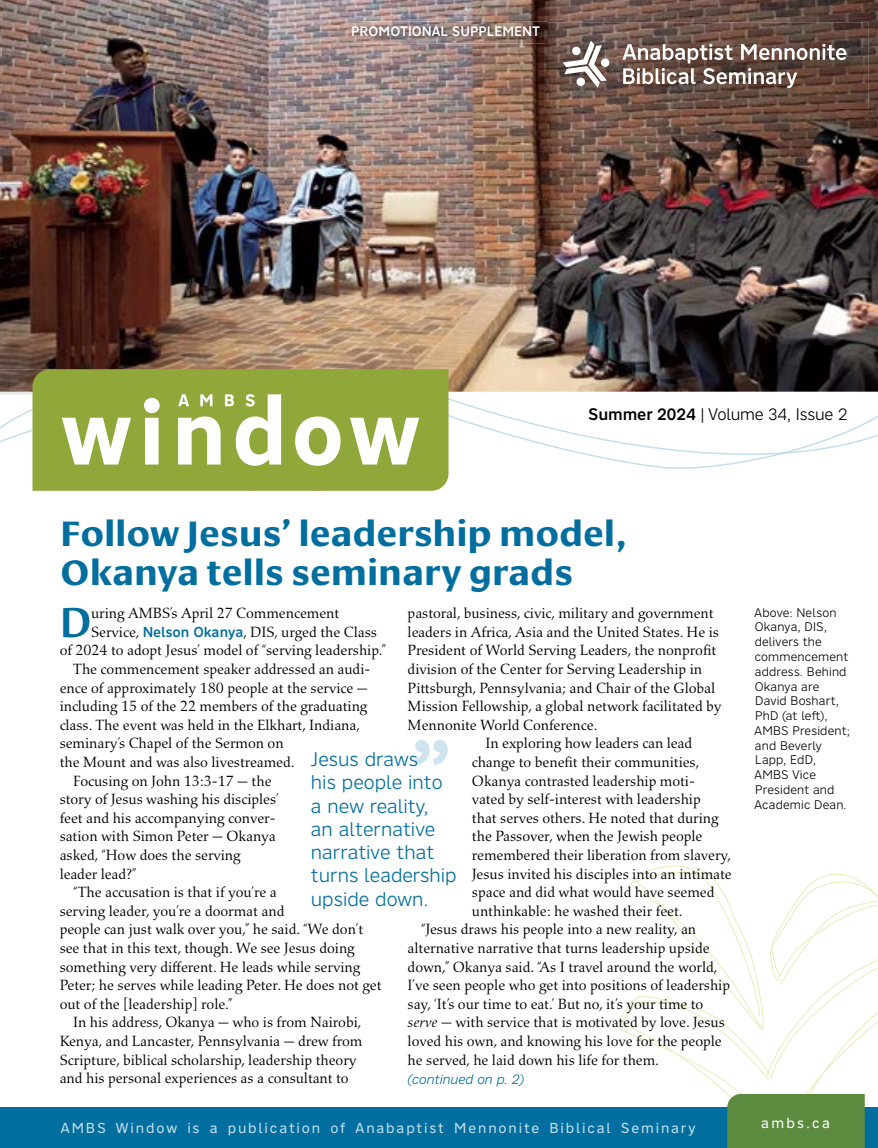
<style>
.page{position:relative;width:878px;height:1148px;background:#fff}
.page>*{position:absolute;margin:0;border:0;box-sizing:border-box;transform-origin:0 0}
.t1{font:500 90px "Nort";color:#cfe4ef}
.t2{font:500 42.45px "Cora";color:#006e9f}
.t3{font:700 36px/39px "Cora";letter-spacing:-.005em;color:#006e9f}
.t4{font:300 19.5px/23.2px "Nort";color:#006e9f}
.t5{font:300 16.5px "Nort";letter-spacing:-.01em;color:#000}
.t6{font:15px "Aldus Nova Pro";letter-spacing:-.005em;color:#000}
.t7{font:15px "Aldus Nova Pro";letter-spacing:-.005em;color:#000;scale:.9 1}
.t8{font:14.25px "Nort";letter-spacing:.125em;color:#c3dfeb}
.t9{font:14.25px "Nort";letter-spacing:.155em;color:#fff}
.t10{font:500 13.5px "Nort";color:#fff}
.t11{font:italic 300 13.5px "Nort";letter-spacing:-.005em;color:#006e9f}
.t12{font:300 12.3px/14.7px "Nort";letter-spacing:.015em;color:#000}
.s1{font-weight:500}
.s2{font-style:italic}
.s3{font-family:"Nort";font-weight:500;font-size:14.25px;color:#006e9f}
</style>
<div class="page">
<img style="left:0;top:0;width:878px;height:392px">
<img style="left:0;top:369px;width:32px;height:23px">
<div style="left:0;top:1107px;width:878px;height:41px;background:#006e9f"></div>
<svg style="left:448px;top:398px;width:430px;height:71px"></svg>
<img style="left:348px;top:21px;width:199px;height:22px">
<div style="left:32px;top:369px;width:416px;height:122px;background:#90a73a"></div>
<img style="left:544px;top:22px;width:324px;height:87px">
<img style="left:544px;top:22px;width:3px;height:21px">
<svg style="left:562px;top:41px;width:45px;height:47px"></svg>
<svg style="left:600px;top:58px;width:9px;height:9px"></svg>
<svg style="left:622px;top:44px;width:224px;height:44px"></svg>
<svg style="left:295px;top:416px;width:45px;height:74px"></svg>
<svg style="left:350px;top:418px;width:69px;height:71px"></svg>
<svg style="left:0;top:392px;width:281px;height:98px"></svg>
<svg style="left:617px;top:865px;width:261px;height:283px"></svg>
<p class="t10" style="left:351px;top:22px;width:190px">PROMOTIONAL SUPPLEMENT</p>
<p class="t5" style="left:588px;top:403px;width:261px"><span class="s1">Summer 2024</span> | Volume 34, Issue 2</p>
<h3 class="t3" style="left:60px;top:515px;width:569px">Follow Jesus’ leadership model,<br>Okanya tells seminary grads</h3>
<p class="t6" style="left:407px;top:604px;width:307px">pastoral, business, civic, military and government</p>
<p class="t6" style="left:407px;top:622px;width:313px">leaders in Africa, Asia and the United States. He is</p>
<p class="t6" style="left:407px;top:641px;width:310px">President of World Serving Leaders, the nonprofit</p>
<p class="t6" style="left:407px;top:659px;width:296px">division of the Center for Serving Leadership in</p>
<p class="t6" style="left:407px;top:678px;width:309px">Pittsburgh, Pennsylvania; and Chair of the Global</p>
<p class="t6" style="left:407px;top:697px;width:315px">Mission Fellowship, a global network facilitated by</p>
<p class="t6" style="left:407px;top:715px;width:191px">Mennonite World Conference.</p>
<p class="t6" style="left:485px;top:734px;width:208px">In exploring how leaders can lead</p>
<p class="t6" style="left:472px;top:752px;width:229px">change to benefit their communities,</p>
<p class="t6" style="left:472px;top:771px;width:224px">Okanya contrasted leadership moti-</p>
<p class="t6" style="left:472px;top:790px;width:230px">vated by self-interest with leadership</p>
<p class="t6" style="left:472px;top:808px;width:248px">that serves others. He noted that during</p>
<p class="t6" style="left:472px;top:827px;width:232px">the Passover, when the Jewish people</p>
<p class="t6" style="left:472px;top:845px;width:261px">remembered their liberation from slavery,</p>
<p class="t6" style="left:472px;top:864px;width:261px">Jesus invited his disciples into an intimate</p>
<p class="t6" style="left:472px;top:883px;width:244px">space and did what would have seemed</p>
<p class="t6" style="left:472px;top:901px;width:212px">unthinkable: he washed their feet.</p>
<p class="t6" style="left:421px;top:920px;width:276px">“Jesus draws his people into a new reality, an</p>
<p class="t6" style="left:407px;top:938px;width:303px">alternative narrative that turns leadership upside</p>
<p class="t6" style="left:407px;top:957px;width:311px">down,” Okanya said. “As I travel around the world,</p>
<p class="t6" style="left:407px;top:976px;width:324px">I’ve seen people who get into positions of leadership</p>
<p class="t6" style="left:407px;top:994px;width:297px">say, ‘It’s our time to eat.’ But no, it’s your time to</p>
<p class="t7" style="left:407px;top:1013px;width:354px"><span class="s2">serve</span> — with service that is motivated by love. Jesus</p>
<p class="t6" style="left:407px;top:1031px;width:316px">loved his own, and knowing his love for the people</p>
<p class="t6" style="left:407px;top:1050px;width:253px">he served, he laid down his life for them.</p>
<p class="t11" style="left:407px;top:1069px;width:118px">(continued on p. 2)</p>
<h2 class="t2" style="left:60px;top:597px;width:33px">D</h2>
<p class="t6" style="left:91px;top:604px;width:250px">uring AMBS’s April 27 Commencement</p>
<p class="t6" style="left:91px;top:622px;width:287px">Service, <span class="s3">Nelson Okanya</span>, DIS, urged the Class</p>
<p class="t6" style="left:60px;top:641px;width:328px">of 2024 to adopt Jesus’ model of “serving leadership.”</p>
<p class="t6" style="left:73px;top:659px;width:299px">The commencement speaker addressed an audi-</p>
<p class="t6" style="left:60px;top:678px;width:310px">ence of approximately 180 people at the service —</p>
<p class="t6" style="left:60px;top:697px;width:309px">including 15 of the 22 members of the graduating</p>
<p class="t6" style="left:60px;top:715px;width:302px">class. The event was held in the Elkhart, Indiana,</p>
<p class="t6" style="left:60px;top:734px;width:225px">seminary’s Chapel of the Sermon on</p>
<p class="t6" style="left:60px;top:752px;width:236px">the Mount and was also livestreamed.</p>
<p class="t6" style="left:73px;top:771px;width:200px">Focusing on John 13:3-17 — the</p>
<p class="t6" style="left:60px;top:790px;width:220px">story of Jesus washing his disciples’</p>
<p class="t6" style="left:60px;top:808px;width:217px">feet and his accompanying conver-</p>
<p class="t6" style="left:60px;top:827px;width:218px">sation with Simon Peter — Okanya</p>
<p class="t6" style="left:60px;top:845px;width:183px">asked, “How does the serving</p>
<p class="t6" style="left:60px;top:864px;width:78px">leader lead?”</p>
<p class="t6" style="left:73px;top:883px;width:205px">“The accusation is that if you’re a</p>
<p class="t6" style="left:60px;top:901px;width:226px">serving leader, you’re a doormat and</p>
<p class="t6" style="left:60px;top:920px;width:305px">people can just walk over you,” he said. “We don’t</p>
<p class="t6" style="left:60px;top:938px;width:296px">see that in this text, though. We see Jesus doing</p>
<p class="t6" style="left:60px;top:957px;width:302px">something very different. He leads while serving</p>
<p class="t6" style="left:60px;top:976px;width:323px">Peter; he serves while leading Peter. He does not get</p>
<p class="t6" style="left:60px;top:994px;width:174px">out of the [leadership] role.”</p>
<p class="t6" style="left:73px;top:1013px;width:290px">In his address, Okanya — who is from Nairobi,</p>
<p class="t6" style="left:60px;top:1031px;width:304px">Kenya, and Lancaster, Pennsylvania — drew from</p>
<p class="t6" style="left:60px;top:1050px;width:298px">Scripture, biblical scholarship, leadership theory</p>
<p class="t6" style="left:60px;top:1069px;width:290px">and his personal experiences as a consultant to</p>
<h1 class="t1" style="left:409px;top:713px;width:45px">”</h1>
<h3 class="t4" style="left:311px;top:747px;width:147px">Jesus draws<br>his people into a new reality,<br>an alternative narrative that turns leadership upside down.</h3>
<p class="t8" style="left:61px;top:1118px;width:636px">AMBS Window is a publication of Anabaptist Mennonite Biblical Seminary</p>
<p class="t12" style="left:754px;top:604px;width:97px">Above: Nelson<br>Okanya, DIS, delivers the commencement address. Behind<br>Okanya are<br>David Boshart,<br>PhD (at left),<br>AMBS President; and Beverly<br>Lapp, EdD,<br>AMBS Vice<br>President and<br>Academic Dean.</p>
<p class="t9" style="left:761px;top:1113px;width:70px">ambs.ca</p>
</div>
